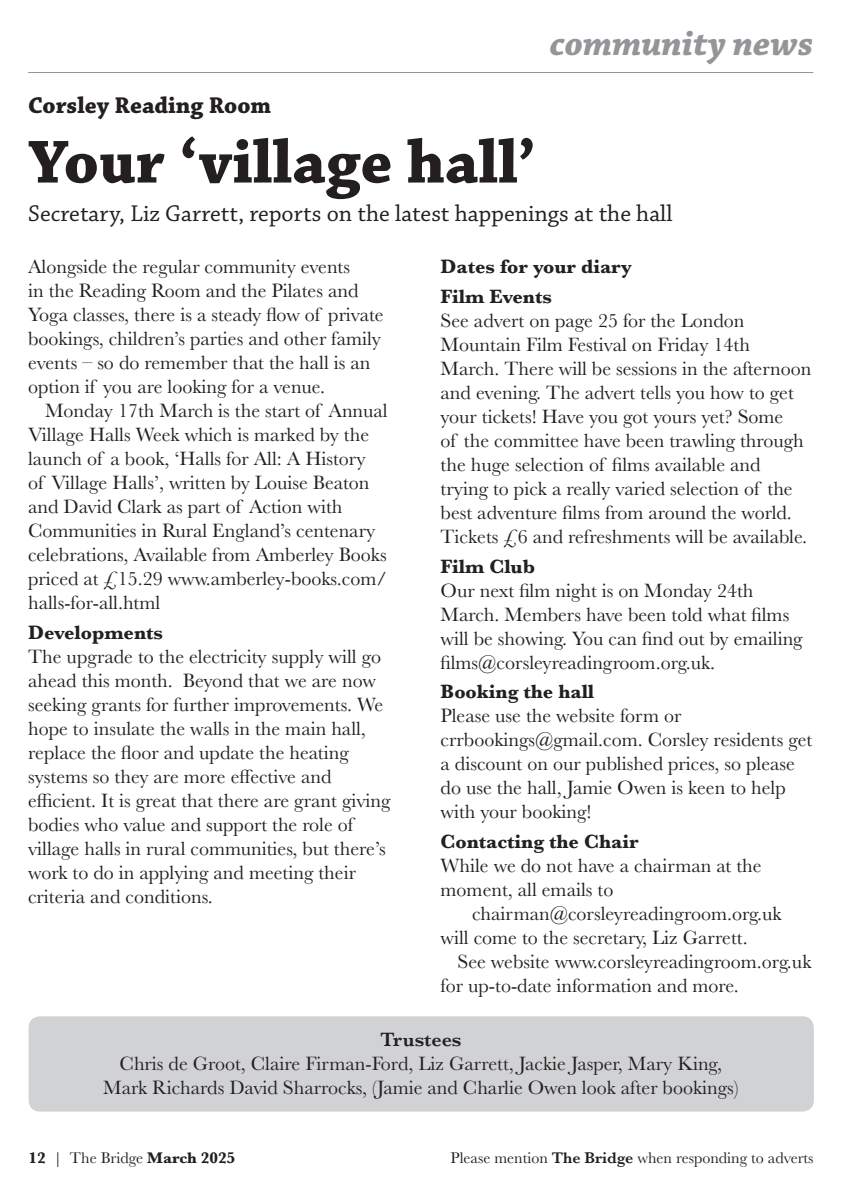
<style>
.page{position:relative;width:842px;height:1191px;background:#fff}
.page>*{position:absolute;margin:0;border:0;box-sizing:border-box;transform-origin:0 0}
.t1{font:700 64px "Chaparral Pro";color:#231f20}
.t2{font:italic 700 36px "Chaparral Pro";color:#939598}
.t3{font:24px "Chaparral Pro";color:#231f20}
.t4{font:700 24px "Chaparral Pro";color:#231f20}
.t5{font:20px/24px "Baskerville";color:#231f20}
.t6{font:700 20px/29.6px "Baskerville";color:#231f20}
.t7{font:600 20px "Baskerville";color:#231f20}
.t8{font:16px "Baskerville";color:#231f20}
.t9{font:700 16px "Baskerville";color:#231f20}
.s1{font-weight:400}
.s2{font-weight:600}
</style>
<div class="page">
<hr style="left:28px;top:72px;width:785px;height:1px;background:#939598">
<div style="left:29px;top:1016px;width:785px;height:95px;background:#d1d2d4;border-radius:11px"></div>
<p class="t4" style="left:28px;top:91px;width:245px">Corsley Reading Room</p>
<h1 class="t1" style="left:28px;top:125px;width:509px">Your ‘village hall’</h1>
<h2 class="t2" style="left:550px;top:22px;width:265px">community news</h2>
<p class="t3" style="left:28px;top:200px;width:646px">Secretary, Liz Garrett, reports on the latest happenings at the hall</p>
<p class="t6" style="left:441px;top:252px;width:193px">Dates for your diary<br>Film Events</p>
<p class="t5" style="left:441px;top:309px;width:372px">See advert on page 25 for the London Mountain Film Festival on Friday 14th March. There will be sessions in the afternoon and evening. The advert tells you how to get your tickets! Have you got yours yet? Some<br>of the committee have been trawling through the huge selection of films available and trying to pick a really varied selection of the best adventure films from around the world.<br>Tickets £6 and refreshments will be available.</p>
<p class="t6" style="left:441px;top:551px;width:96px">Film Club</p>
<p class="t5" style="left:441px;top:578px;width:364px">Our next film night is on Monday 24th March. Members have been told what films will be showing. You can find out by emailing films@corsleyreadingroom.org.uk.</p>
<p class="t6" style="left:441px;top:677px;width:155px">Booking the hall</p>
<p class="t5" style="left:441px;top:704px;width:373px">Please use the website form or crrbookings@gmail.com. Corsley residents get a discount on our published prices, so please do use the hall, Jamie Owen is keen to help with your booking!</p>
<p class="t6" style="left:441px;top:827px;width:199px">Contacting the Chair</p>
<p class="t5" style="left:441px;top:854px;width:323px">While we do not have a chairman at the moment, all emails to</p>
<p class="t5" style="left:441px;top:902px;width:342px;text-indent:32px">chairman@corsleyreadingroom.org.uk will come to the secretary, Liz Garrett.</p>
<p class="t5" style="left:441px;top:950px;width:372px;text-indent:17px">See website www.corsleyreadingroom.org.uk for up-to-date information and more.</p>
<p class="t7" style="left:380px;top:1025px;width:83px">Trustees</p>
<p class="t5" style="left:103px;top:1051px;width:637px;text-align:center">Chris de Groot, Claire Firman-Ford, Liz Garrett, Jackie Jasper, Mary King,<br>Mark Richards David Sharrocks, (Jamie and Charlie Owen look after bookings)</p>
<p class="t5" style="left:28px;top:255px;width:357px">Alongside the regular community events<br>in the Reading Room and the Pilates and Yoga classes, there is a steady flow of private bookings, children’s parties and other family events – so do remember that the hall is an option if you are looking for a venue.</p>
<p class="t5" style="left:28px;top:399px;width:361px;text-indent:17px">Monday 17th March is the start of Annual Village Halls Week which is marked by the launch of a book, ‘Halls for All: A History<br>of Village Halls’, written by Louise Beaton and David Clark as part of Action with Communities in Rural England’s centenary celebrations, Available from Amberley Books priced at £15.29 www.amberley-books.com/ halls-for-all.html</p>
<p class="t6" style="left:28px;top:618px;width:136px">Developments</p>
<p class="t5" style="left:28px;top:645px;width:364px">The upgrade to the electricity supply will go ahead this month. Beyond that we are now seeking grants for further improvements. We hope to insulate the walls in the main hall, replace the floor and update the heating systems so they are more effective and efficient. It is great that there are grant giving bodies who value and support the role of village halls in rural communities, but there’s work to do in applying and meeting their criteria and conditions.</p>
<p class="t9" style="left:28px;top:1146px;width:209px">12 <span class="s1">| The Bridge</span> March 2025</p>
<p class="t8" style="left:451px;top:1147px;width:364px">Please mention <span class="s2">The Bridge</span> when responding to adverts</p>
</div>
